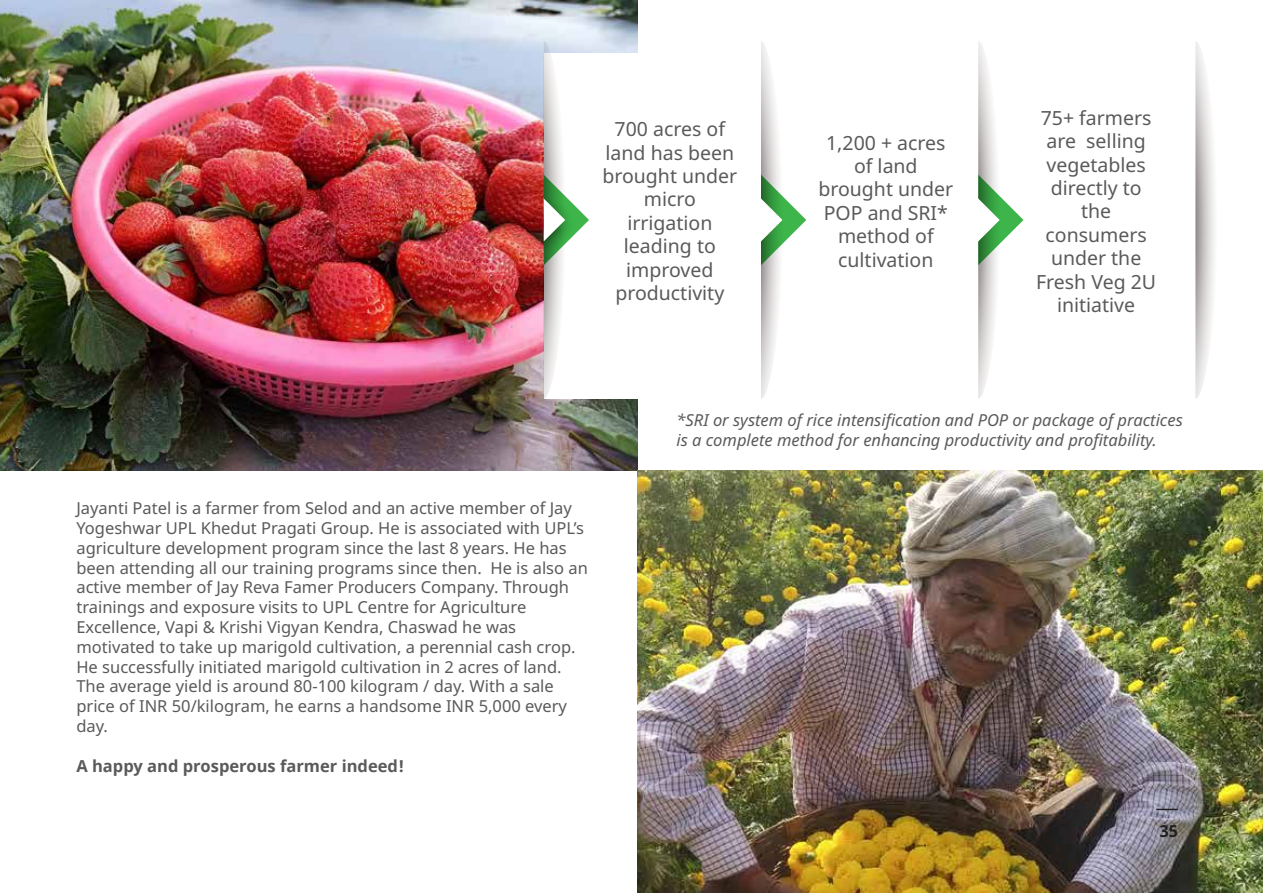
<style>
.page{position:relative;width:1263px;height:893px;background:#fff}
.page>*{position:absolute;margin:0;border:0;box-sizing:border-box;transform-origin:0 0}
.t1{font:19.5px/23.4px "Noto Sans";color:#5a595b;text-align:center}
.t2{font:16.5px/19.8px "Noto Sans";color:#5a595b}
.t3{font:italic 16.5px/19.8px "Noto Sans";color:#5a595b}
.t4{font:700 16.5px "Noto Sans";color:#5a595b}
.t5{font:700 16.5px "Noto Sans";color:#231f20}
</style>
<div class="page">
<img style="left:0;top:0;width:638px;height:470px">
<div style="left:544px;top:53px;width:651px;height:346px;background:#fff"></div>
<svg style="left:761px;top:41px;width:45px;height:358px"></svg>
<svg style="left:978px;top:41px;width:45px;height:358px"></svg>
<svg style="left:1195px;top:42px;width:19px;height:357px"></svg>
<svg style="left:544px;top:41px;width:45px;height:358px"></svg>
<img style="left:638px;top:470px;width:625px;height:423px">
<svg style="left:1156px;top:809px;width:22px;height:1px"></svg>
<p class="t1" style="left:602px;top:118px;width:136px">700 acres of land has been brought under micro irrigation leading to improved productivity</p>
<p class="t1" style="left:818px;top:131px;width:136px">1,200 + acres of land brought under<br>POP and SRI* method of cultivation</p>
<p class="t1" style="left:1036px;top:107px;width:122px">75+ farmers are selling vegetables directly to the consumers under the<br>Fresh Veg 2U initiative</p>
<p class="t2" style="left:76px;top:499px;width:513px">Jayanti Patel is a farmer from Selod and an active member of Jay Yogeshwar UPL Khedut Pragati Group. He is associated with UPL’s agriculture development program since the last 8 years. He has been attending all our training programs since then. He is also an active member of Jay Reva Famer Producers Company. Through trainings and exposure visits to UPL Centre for Agriculture Excellence, Vapi &amp; Krishi Vigyan Kendra, Chaswad he was motivated to take up marigold cultivation, a perennial cash crop.<br>He successfully initiated marigold cultivation in 2 acres of land.<br>The average yield is around 80-100 kilogram / day. With a sale price of INR 50/kilogram, he earns a handsome INR 5,000 every day.</p>
<p class="t4" style="left:76px;top:754px;width:330px">A happy and prosperous farmer indeed!</p>
<p class="t3" style="left:676px;top:410px;width:508px">*SRI or system of rice intensification and POP or package of practices is a complete method for enhancing productivity and profitability.</p>
<p class="t5" style="left:1160px;top:819px;width:20px">35</p>
</div>
